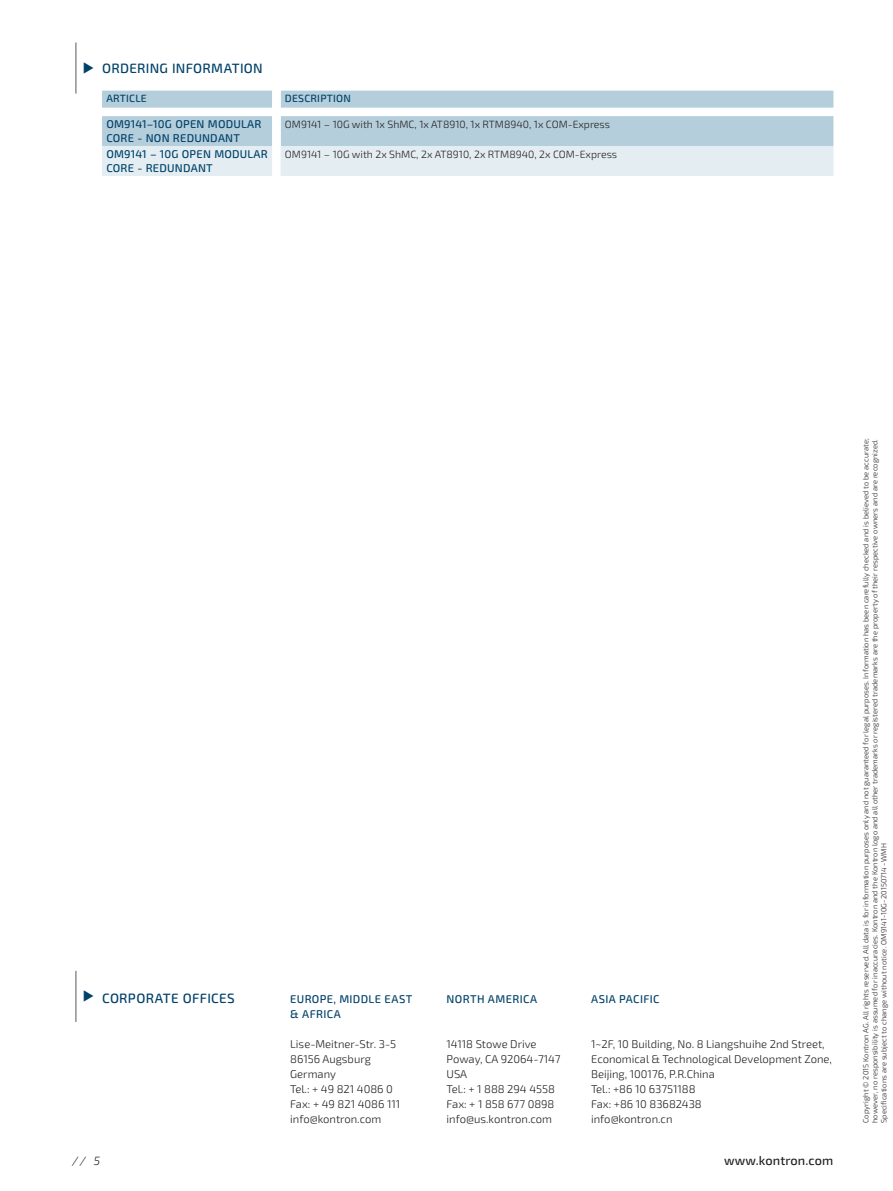
<style>
.page{position:relative;width:893px;height:1191px;background:#fff}
.page>*{position:absolute;margin:0;border:0;box-sizing:border-box;transform-origin:0 0}
.t1{font:500 13.5px "Exo 2.0";letter-spacing:.02em;color:#004169}
.t2{font:500 12.75px "Exo 2.0";letter-spacing:.01em;color:#231f20}
.t3{font:italic 300 12px "Exo 2.0";color:#231f20}
.t4{font:300 11.25px/15px "Exo 2.0";color:#231f20}
.t5{font:500 11.25px/13.5px "Exo 2.0";letter-spacing:.02em;color:#004169}
.t6{font:300 10.5px "Exo 2.0";color:#231f20}
.t7{font:500 10.5px "Exo 2.0";letter-spacing:.02em;color:#004169}
.t8{font:300 7.5px/9px "Exo 2.0";letter-spacing:.01em;color:#231f20}
</style>
<div class="page">
<hr style="left:76px;top:971px;width:1px;height:51px;background:#57585a">
<hr style="left:76px;top:43px;width:1px;height:51px;background:#57585a">
<svg style="left:102px;top:91px;width:731px;height:85px;background:#cddee6"></svg>
<h1 class="t1" style="left:102px;top:63px;width:162px">ORDERING INFORMATION</h1>
<h3 class="t7" style="left:106px;top:95px;width:42px">ARTICLE</h3>
<h3 class="t7" style="left:285px;top:95px;width:67px">DESCRIPTION</h3>
<h3 class="t5" style="left:106px;top:119px;width:156px">OM9141–10G OPEN MODULAR<br>CORE - NON REDUNDANT</h3>
<h3 class="t6" style="left:285px;top:120px;width:327px">OM9141 – 10G with 1x ShMC, 1x AT8910, 1x RTM8940, 1x COM-Express</h3>
<h3 class="t5" style="left:106px;top:149px;width:163px">OM9141 – 10G OPEN MODULAR<br>CORE - REDUNDANT</h3>
<h3 class="t6" style="left:285px;top:150px;width:334px">OM9141 – 10G with 2x ShMC, 2x AT8910, 2x RTM8940, 2x COM-Express</h3>
<h1 class="t1" style="left:102px;top:993px;width:134px">CORPORATE OFFICES</h1>
<h3 class="t5" style="left:447px;top:993px;width:92px">NORTH AMERICA</h3>
<h3 class="t4" style="left:446px;top:1037px;width:115px">14118 Stowe Drive<br>Poway, CA 92064-7147<br>USA<br>Tel.: + 1 888 294 4558<br>Fax: + 1 858 677 0898 info@us.kontron.com</h3>
<h3 class="t5" style="left:290px;top:992px;width:124px;line-height:15px">EUROPE, MIDDLE EAST &amp; AFRICA</h3>
<h3 class="t4" style="left:290px;top:1037px;width:111px">Lise-Meitner-Str. 3-5<br>86156 Augsburg<br>Germany<br>Tel.: + 49 821 4086 0<br>Fax: + 49 821 4086 111 info@kontron.com</h3>
<h3 class="t5" style="left:591px;top:993px;width:70px">ASIA PACIFIC</h3>
<h3 class="t4" style="left:591px;top:1037px;width:243px">1~2F, 10 Building, No. 8 Liangshuihe 2nd Street,<br>Economical &amp; Technological Development Zone,<br>Beijing, 100176, P.R.China<br>Tel.: +86 10 63751188<br>Fax: +86 10 83682438<br>info@kontron.cn</h3>
<h3 class="t3" style="left:72px;top:1156px;width:29px">// 5</h3>
<h2 class="t2" style="left:724px;top:1156px;width:111px">www.kontron.com</h2>
<p class="t8" style="left:862px;top:1123px;width:686px;rotate:-90deg">Copyright © 2015 Kontron AG. All rights reserved. All data is for information purposes only and not guaranteed for legal purposes. Information has been carefully checked and is believed to be accurate; however, no responsibility is assumed for inaccuracies. Kontron and the Kontron logo and all other trademarks or registered trademarks are the property of their respective owners and are recognized.<br>Specifications are subject to change without notice. OM9141-10G-20150714 - WMH</p>
</div>
